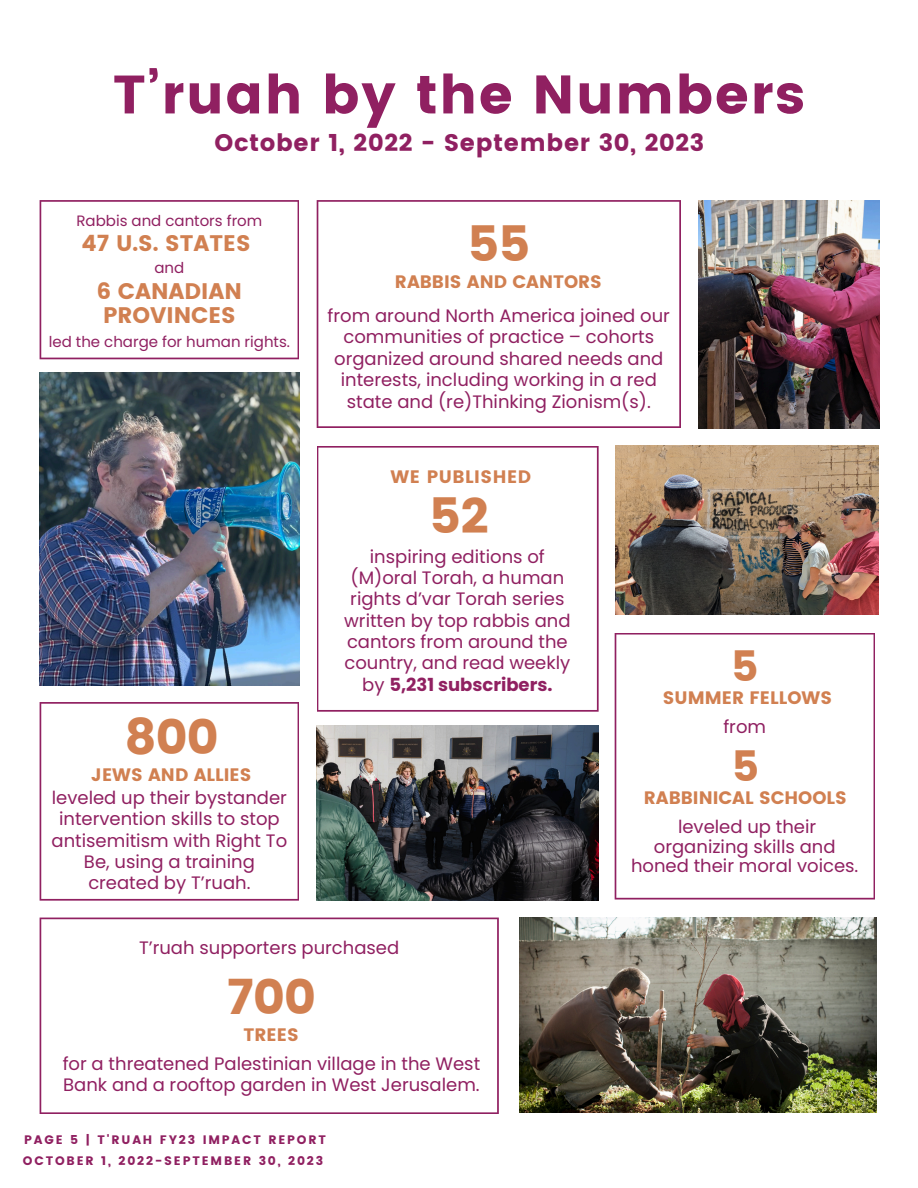
<style>
.page{position:relative;width:918px;height:1188px;background:#fff}
.page>*{position:absolute;margin:0;border:0;box-sizing:border-box;transform-origin:0 0}
.t1{font:54px "Poppins";letter-spacing:.03em;color:#902061}
.t2{font:48.9px "Poppins";letter-spacing:-.015em;color:#d18051}
.t3{font:42px "Poppins";color:#d18051}
.t4{font:24px "Poppins";letter-spacing:.03em;color:#902061}
.t5{font:22.5px/23.7px "Poppins";color:#d18051}
.t6{font:18px/21.3px "Poppins";color:#902061;text-align:center}
.t7{font:18px "Poppins";color:#d18051}
.t8{font:18px "Poppins";letter-spacing:.03em;color:#d18051}
.t9{font:15px "Poppins";color:#902061}
.t10{font:12.3px "Poppins";letter-spacing:.15em;color:#902061}
.s1{font-weight:700}
</style>
<div class="page">
<svg style="left:317px;top:200px;width:364px;height:228px"></svg>
<svg style="left:317px;top:446px;width:282px;height:266px"></svg>
<svg style="left:40px;top:918px;width:459px;height:196px"></svg>
<svg style="left:615px;top:633px;width:260px;height:267px"></svg>
<svg style="left:40px;top:200px;width:259px;height:159px"></svg>
<svg style="left:40px;top:702px;width:259px;height:199px"></svg>
<img style="left:698px;top:200px;width:182px;height:228px">
<img style="left:40px;top:373px;width:259px;height:312px">
<img style="left:616px;top:446px;width:262px;height:169px">
<img style="left:316px;top:725px;width:282px;height:176px">
<img style="left:520px;top:918px;width:356px;height:194px">
<p class="t1" style="left:113px;top:63px;width:694px">T’ruah by the Numbers</p>
<p class="t4" style="left:214px;top:128px;width:492px">October 1, 2022 - September 30, 2023</p>
<h3 class="t9" style="left:77px;top:210px;width:187px">Rabbis and cantors from</h3>
<p class="t5" style="left:81px;top:232px;width:171px">47 U.S. STATES</p>
<h6 class="t9" style="left:154px;top:257px;width:31px">and</h6>
<p class="t5" style="left:97px;top:280px;width:147px">6 CANADIAN<br>PROVINCES</p>
<p class="t9" style="left:49px;top:331px;width:243px">led the charge for human rights.</p>
<h2 class="t2" style="left:125px;top:709px;width:95px">800</h2>
<p class="t7" style="left:91px;top:765px;width:162px">JEWS AND ALLIES</p>
<h5 class="t6" style="left:52px;top:787px;width:237px">leveled up their bystander intervention skills to stop antisemitism with Right To<br>Be, using a training created by T’ruah.</h5>
<p class="t2" style="left:467px;top:215px;width:64px">55</p>
<p class="t7" style="left:395px;top:271px;width:208px">RABBIS AND CANTORS</p>
<h4 class="t6" style="left:328px;top:305px;width:344px">from around North America joined our communities of practice – cohorts organized around shared needs and interests, including working in a red state and (re)Thinking Zionism(s).</h4>
<h3 class="t8" style="left:391px;top:466px;width:142px">WE PUBLISHED</h3>
<h4 class="t2" style="left:429px;top:488px;width:61px">52</h4>
<p class="t6" style="left:344px;top:546px;width:228px">inspiring editions of (M)oral Torah, a human rights d’var Torah series written by top rabbis and cantors from around the country, and read weekly by <span class="s1">5,231 subscribers.</span></p>
<p class="t3" style="left:731px;top:642px;width:29px">5</p>
<p class="t7" style="left:663px;top:688px;width:171px">SUMMER FELLOWS</p>
<h4 class="t6" style="left:723px;top:716px;width:44px">from</h4>
<p class="t3" style="left:732px;top:742px;width:29px">5</p>
<p class="t7" style="left:644px;top:788px;width:205px">RABBINICAL SCHOOLS</p>
<h6 class="t6" style="left:631px;top:818px;width:229px;line-height:19.2px">leveled up their organizing skills and honed their moral voices.</h6>
<p class="t6" style="left:139px;top:937px;width:262px">T’ruah supporters purchased</p>
<h2 class="t2" style="left:227px;top:969px;width:91px">700</h2>
<p class="t7" style="left:243px;top:1025px;width:57px">TREES</p>
<p class="t6" style="left:63px;top:1053px;width:419px;text-align:left">for a threatened Palestinian village in the West<br>Bank and a rooftop garden in West Jerusalem.</p>
<h4 class="t10" style="left:24px;top:1133px;width:303px">PAGE 5 | T'RUAH FY23 IMPACT REPORT</h4>
<h4 class="t10" style="left:23px;top:1153px;width:302px">OCTOBER 1, 2022-SEPTEMBER 30, 2023</h4>
</div>
